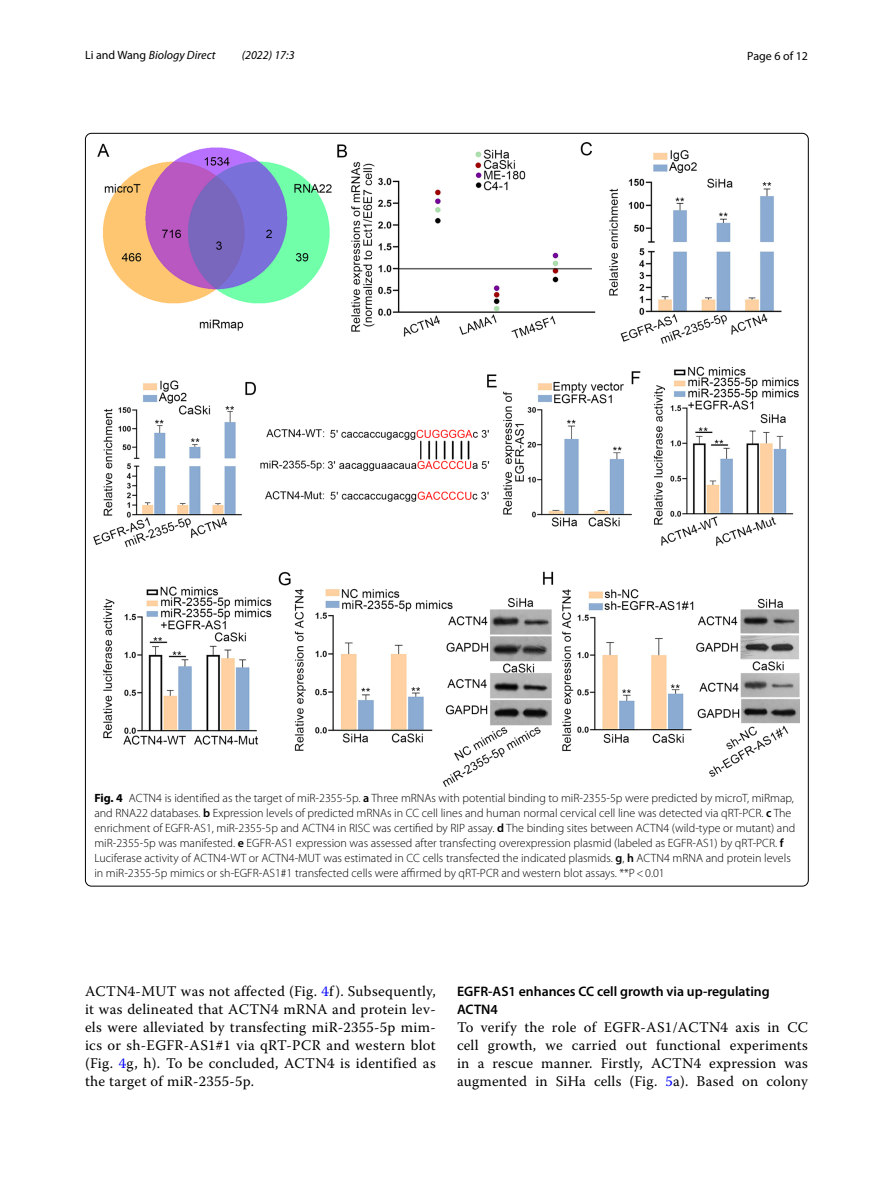
<style>
.page{position:relative;width:893px;height:1187px;background:#fff}
.page>*{position:absolute;margin:0;border:0;box-sizing:border-box;transform-origin:0 0}
.t1{font:14.7px/18px "Warnock Pro";letter-spacing:.02em;color:#000;text-align:justify}
.t2{font:600 13.8px/18px "Myriad Pro";color:#000}
.t3{font:300 12px/15px "Myriad Pro";color:#000}
.t4{font:italic 12px "Myriad Pro";color:#000}
.t5{font:12px "Myriad Pro";color:#000}
.s1{font-style:normal}
.s2{font-weight:700}
.s3{font-weight:600}
.s4{color:#00f}
</style>
<div class="page">
<img style="left:94px;top:142px;width:706px;height:644px">
<p class="t4" style="left:85px;top:48px;width:132px"><span class="s1">Li and Wang</span> Biology Direct</p>
<p class="t4" style="left:242px;top:48px;width:54px">(2022) 17:3</p>
<p class="t5" style="left:747px;top:48px;width:62px">Page 6 of 12</p>
<p class="t3" style="left:94px;top:790px;width:702px"><span class="s2">Fig. 4</span> ACTN4 is identified as the target of miR-2355-5p. <span class="s3">a</span> Three mRNAs with potential binding to miR-2355-5p were predicted by microT, miRmap, and RNA22 databases. <span class="s3">b</span> Expression levels of predicted mRNAs in CC cell lines and human normal cervical cell line was detected via qRT-PCR. <span class="s3">c</span> The enrichment of EGFR-AS1, miR-2355-5p and ACTN4 in RISC was certified by RIP assay. <span class="s3">d</span> The binding sites between ACTN4 (wild-type or mutant) and miR-2355-5p was manifested. <span class="s3">e</span> EGFR-AS1 expression was assessed after transfecting overexpression plasmid (labeled as EGFR-AS1) by qRT-PCR. <span class="s3">f </span>Luciferase activity of ACTN4-WT or ACTN4-MUT was estimated in CC cells transfected the indicated plasmids. <span class="s3">g</span>, <span class="s3">h</span> ACTN4 mRNA and protein levels in miR-2355-5p mimics or sh-EGFR-AS1#1 transfected cells were affirmed by qRT-PCR and western blot assays. **P&lt;0.01</p>
<p class="t1" style="left:85px;top:982px;width:352px">ACTN4-MUT was not affected (Fig. <span class="s4">4</span>f). Subsequently, it was delineated that ACTN4 mRNA and protein lev&shy;els were alleviated by transfecting miR-2355-5p mim&shy;ics or sh-EGFR-AS1#1 via qRT-PCR and western blot (Fig. <span class="s4">4</span>g, h). To be concluded, ACTN4 is identified as the target of miR-2355-5p.</p>
<p class="t2" style="left:457px;top:981px;width:314px">EGFR‑AS1 enhances CC cell growth via up‑regulating<br>ACTN4</p>
<p class="t1" style="left:457px;top:1017px;width:352px">To verify the role of EGFR-AS1/ACTN4 axis in CC cell growth, we carried out functional experiments in a rescue manner. Firstly, ACTN4 expression was augmented in SiHa cells (Fig. <span class="s4">5</span>a). Based on colony</p>
</div>
